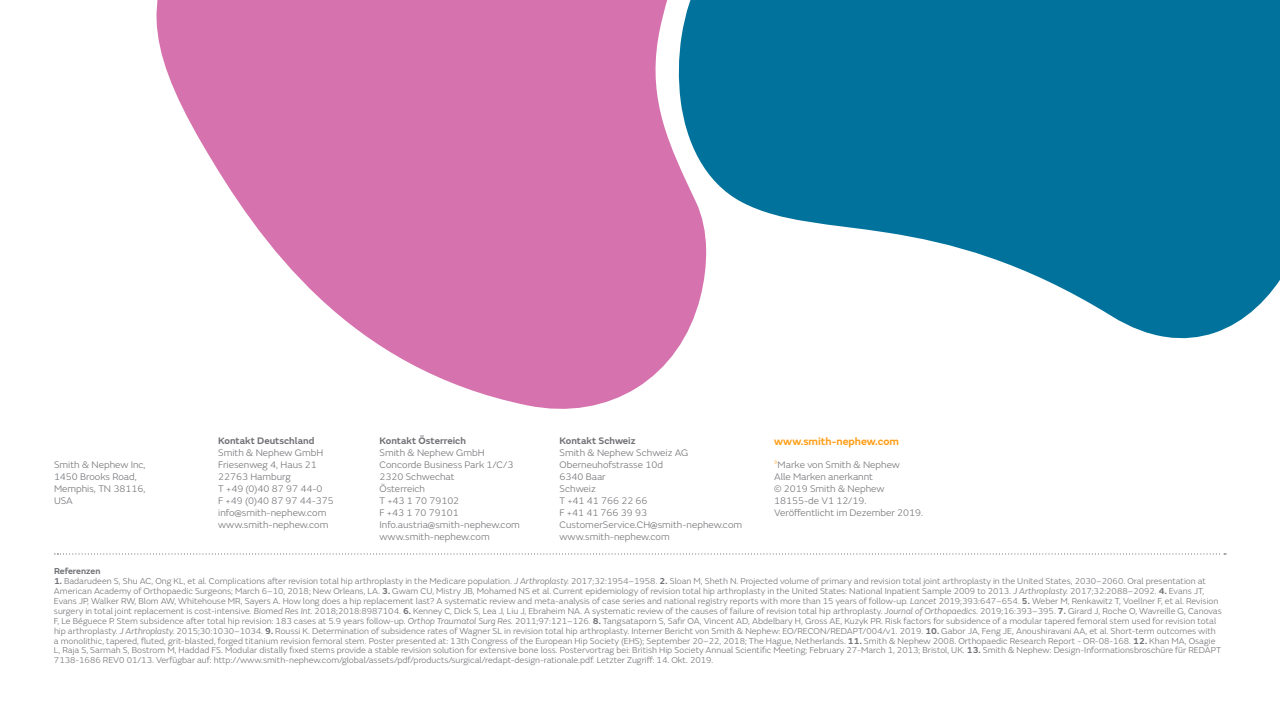
<style>
.page{position:relative;width:1280px;height:720px;background:#fff}
.page>*{position:absolute;margin:0;border:0;box-sizing:border-box;transform-origin:0 0}
.t1{font:600 11px "SN Emeric";color:#ff9e17}
.t2{font:300 9.9px/12px "SN Emeric";color:#707175}
.t3{font:600 9.9px "SN Emeric";color:#707175}
.t4{font:600 9px "SN Emeric";color:#707175}
.t5{font:300 8.9px/10px "SN Emeric";color:#707175}
.s1{font-weight:600;font-size:9px}
.s2{font-style:italic;font-size:9px}
</style>
<div class="page">
<svg style="left:156px;top:0;width:525px;height:409px;fill:#d672ad"></svg>
<svg style="left:678px;top:0;width:602px;height:343px;fill:#00729b"></svg>
<svg style="left:54px;top:553px;width:1173px;height:1px"></svg>
<p class="t2" style="left:54px;top:459px;width:93px">Smith &amp; Nephew Inc,<br>1450 Brooks Road,<br>Memphis, TN 38116,<br>USA</p>
<p class="t3" style="left:218px;top:434px;width:98px">Kontakt Deutschland</p>
<p class="t2" style="left:218px;top:447px;width:117px">Smith &amp; Nephew GmbH<br>Friesenweg 4, Haus 21<br>22763 Hamburg<br>T +49 (0)40 87 97 44-0<br>F +49 (0)40 87 97 44-375 info@smith-nephew.com www.smith-nephew.com</p>
<p class="t3" style="left:380px;top:434px;width:88px">Kontakt Österreich</p>
<p class="t2" style="left:380px;top:447px;width:142px">Smith &amp; Nephew GmbH<br>Concorde Business Park 1/C/3<br>2320 Schwechat<br>Österreich<br>T +43 1 70 79102<br>F +43 1 70 79101<br>Info.austria@smith-nephew.com www.smith-nephew.com</p>
<p class="t3" style="left:560px;top:434px;width:78px">Kontakt Schweiz</p>
<p class="t2" style="left:560px;top:447px;width:184px">Smith &amp; Nephew Schweiz AG<br>Oberneuhofstrasse 10d<br>6340 Baar<br>Schweiz<br>T +41 41 766 22 66<br>F +41 41 766 39 93<br>CustomerService.CH@smith-nephew.com www.smith-nephew.com</p>
<p class="t1" style="left:774px;top:434px;width:126px">www.smith-nephew.com</p>
<p class="t2" style="left:774px;top:458px;width:151px"><sup>◊</sup>Marke von Smith &amp; Nephew<br>Alle Marken anerkannt<br>© 2019 Smith &amp; Nephew<br>18155-de V1 12/19.<br>Veröffentlicht im Dezember 2019.</p>
<p class="t4" style="left:54px;top:565px;width:48px">Referenzen</p>
<p class="t5" style="left:54px;top:576px;width:1169px"><span class="s1">1.</span> Badarudeen S, Shu AC, Ong KL, et al. Complications after revision total hip arthroplasty in the Medicare population. <span class="s2">J Arthroplasty.</span> 2017;32:1954–1958. <span class="s1">2.</span> Sloan M, Sheth N. Projected volume of primary and revision total joint arthroplasty in the United States, 2030–2060. Oral presentation at American Academy of Orthopaedic Surgeons; March 6–10, 2018; New Orleans, LA. <span class="s1">3.</span> Gwam CU, Mistry JB, Mohamed NS et al. Current epidemiology of revision total hip arthroplasty in the United States: National Inpatient Sample 2009 to 2013. <span class="s2">J Arthroplasty.</span> 2017;32:2088–2092. <span class="s1">4.</span> Evans JT, Evans JP, Walker RW, Blom AW, Whitehouse MR, Sayers A. How long does a hip replacement last? A systematic review and meta-analysis of case series and national registry reports with more than 15 years of follow-up. <span class="s2">Lancet</span> 2019;393:647–654. <span class="s1">5.</span> Weber M, Renkawitz T, Voellner F, et al. Revision surgery in total joint replacement is cost-intensive. <span class="s2">Biomed Res Int.</span> 2018;2018:8987104. <span class="s1">6.</span> Kenney C, Dick S, Lea J, Liu J, Ebraheim NA. A systematic review of the causes of failure of revision total hip arthroplasty. <span class="s2">Journal of Orthopaedics.</span> 2019;16:393–395. <span class="s1">7.</span> Girard J, Roche O, Wavreille G, Canovas F, Le Béguece P. Stem subsidence after total hip revision: 183 cases at 5.9 years follow-up. <span class="s2">Orthop Traumatol Surg Res.</span> 2011;97:121–126. <span class="s1">8.</span> Tangsataporn S, Safir OA, Vincent AD, Abdelbary H, Gross AE, Kuzyk PR. Risk factors for subsidence of a modular tapered femoral stem used for revision total hip arthroplasty. <span class="s2">J Arthroplasty.</span> 2015;30:1030–1034. <span class="s1">9.</span> Roussi K. Determination of subsidence rates of Wagner SL in revision total hip arthroplasty. Interner Bericht von Smith &amp; Nephew: EO/RECON/REDAPT/004/v1. 2019. <span class="s1">10.</span> Gabor JA, Feng JE, Anoushiravani AA, et al. Short-term outcomes with a monolithic, tapered, fluted, grit-blasted, forged titanium revision femoral stem. Poster presented at: 13th Congress of the European Hip Society (EHS); September 20–22, 2018; The Hague, Netherlands. <span class="s1">11.</span> Smith &amp; Nephew 2008. Orthopaedic Research Report - OR-08-168. <span class="s1">12.</span> Khan MA, Osagie L, Raja S, Sarmah S, Bostrom M, Haddad FS. Modular distally fixed stems provide a stable revision solution for extensive bone loss. Postervortrag bei: British Hip Society Annual Scientific Meeting; February 27-March 1, 2013; Bristol, UK. <span class="s1">13.</span> Smith &amp; Nephew: Design-Informationsbroschüre für REDAPT 7138-1686 REV0 01/13. Verfügbar auf: http://www.smith-nephew.com/global/assets/pdf/products/surgical/redapt-design-rationale.pdf. Letzter Zugriff: 14. Okt. 2019.</p>
</div>
